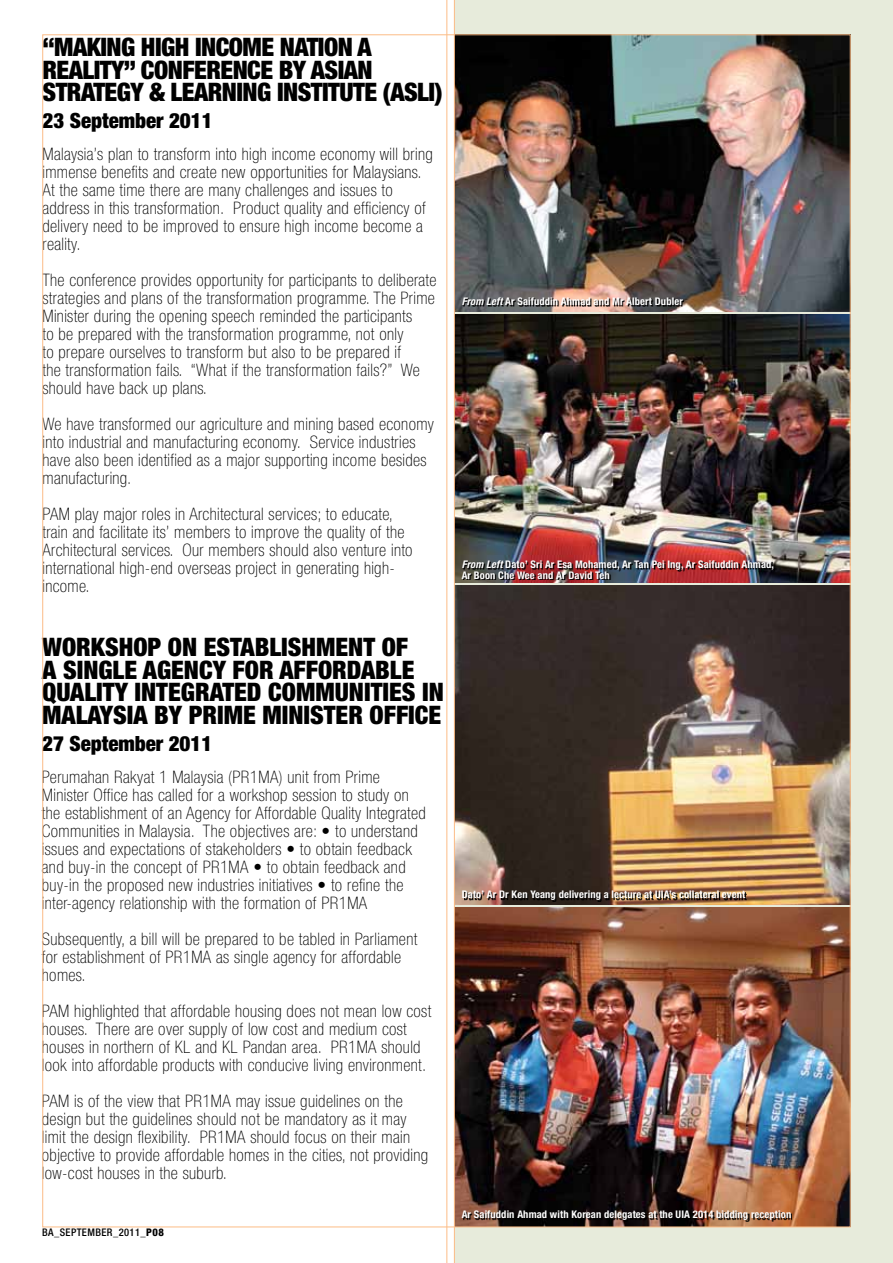
<style>
.page{position:relative;width:893px;height:1263px;background:#fff}
.page>*{position:absolute;margin:0;border:0;box-sizing:border-box;transform-origin:0 0}
.t1{font:900 condensed 25.5px "Helvetica Neue";color:#000}
.t2{font:900 condensed 21px "Helvetica Neue";color:#000}
.t3{font:100 condensed 17.25px/18px "Helvetica Neue";letter-spacing:.02em;color:#000}
.t4{font:700 condensed 10.5px/10.5px "Helvetica Neue";letter-spacing:.01em;color:#fff}
.t5{font:500 condensed 10.5px "Helvetica Neue";letter-spacing:.04em;color:#000}
.s1{font-weight:800}
.s2{font-style:italic}
</style>
<div class="page">
<div style="left:455px;top:0;width:438px;height:1263px;background:#e7ebdb"></div>
<img style="left:455px;top:585px;width:393px;height:320px">
<img style="left:455px;top:315px;width:393px;height:267px">
<img style="left:455px;top:37px;width:393px;height:275px">
<img style="left:455px;top:908px;width:393px;height:317px">
<hr style="left:447px;top:0;width:1px;height:1263px;background:#fcbc86">
<hr style="left:454px;top:0;width:1px;height:1263px;background:#fcbc86">
<svg style="left:463px;top:1211px;width:329px;height:10px;background:#38241a"></svg>
<svg style="left:464px;top:892px;width:282px;height:10px;background:#543d2b"></svg>
<img style="left:463px;top:561px;width:312px;height:19px">
<svg style="left:463px;top:299px;width:221px;height:8px;background:#544b48"></svg>
<h1 class="t1" style="left:42px;top:32px;width:44px">“MAKING</h1>
<h1 class="t1" style="left:141px;top:32px;width:76px">HIGH INCOME</h1>
<h1 class="t1" style="left:280px;top:32px;width:28px">NATION</h1>
<h1 class="t1" style="left:357px;top:32px;width:16px">A</h1>
<h1 class="t1" style="left:42px;top:54px;width:27px">REALITY</h1>
<h1 class="t1" style="left:124px;top:54px;width:85px">” CON FERENCE</h1>
<h1 class="t1" style="left:279px;top:54px;width:59px">BY ASIAN</h1>
<h1 class="t1" style="left:42px;top:77px;width:27px">STRATEGY</h1>
<h1 class="t1" style="left:149px;top:77px;width:35px">&amp; LEARNING</h1>
<h1 class="t1" style="left:277px;top:77px;width:19px">INSTITUTE</h1>
<h1 class="t1" style="left:383px;top:77px;width:61px">(ASLI)</h1>
<p class="t2" style="left:42px;top:108px;width:172px">23 SEPTEMBER 2011</p>
<p class="t3" style="left:42px;top:144px;width:392px">Malaysia’s plan to transform into high income economy will bring immense benefits and create new opportunities for Malaysians.<br>At the same time there are many challenges and issues to address in this transformation. Product quality and efficiency of delivery need to be improved to ensure high income become a reality.</p>
<p class="t3" style="left:42px;top:270px;width:396px">The conference provides opportunity for participants to deliberate strategies and plans of the transformation programme. The Prime Minister during the opening speech reminded the participants<br>to be prepared with the transformation programme, not only<br>to prepare ourselves to transform but also to be prepared if<br>the transformation fails. “What if the transformation fails?” We should have back up plans.</p>
<p class="t3" style="left:42px;top:414px;width:393px">We have transformed our agriculture and mining based economy into industrial and manufacturing economy. Service industries have also been identified as a major supporting income besides manufacturing.</p>
<p class="t3" style="left:42px;top:504px;width:372px">PAM play major roles in Architectural services; to educate, train and facilitate its’ members to improve the quality of the Architectural services. Our members should also venture into international high-end overseas project in generating high&shy;income.</p>
<h1 class="t1" style="left:42px;top:631px;width:16px">WORKSHOP</h1>
<h1 class="t1" style="left:168px;top:631px;width:63px">ON ESTABLISHMENT</h1>
<h1 class="t1" style="left:382px;top:631px;width:28px">OF</h1>
<h1 class="t1" style="left:42px;top:654px;width:48px">A SINGLE</h1>
<h1 class="t1" style="left:143px;top:654px;width:29px">AGENCY</h1>
<h1 class="t1" style="left:233px;top:654px;width:101px">FOR AFFORDABLE</h1>
<h1 class="t1" style="left:42px;top:676px;width:28px">QUALITY</h1>
<h1 class="t1" style="left:135px;top:676px;width:21px">INTEGRATED</h1>
<h1 class="t1" style="left:268px;top:676px;width:28px">COMMUNITIES</h1>
<h1 class="t1" style="left:422px;top:676px;width:11px">IN</h1>
<h1 class="t1" style="left:42px;top:699px;width:33px">MALAYSIA</h1>
<h1 class="t1" style="left:154px;top:699px;width:63px">BY PRIME</h1>
<h1 class="t1" style="left:262px;top:699px;width:32px">MINISTER</h1>
<h1 class="t1" style="left:370px;top:699px;width:51px">OFFICE</h1>
<p class="t2" style="left:42px;top:730px;width:172px">27 SEPTEMBER 2011</p>
<p class="t3" style="left:42px;top:768px;width:385px">Perumahan Rakyat 1 Malaysia (PR1MA) unit from Prime Minister Office has called for a workshop session to study on the establishment of an Agency for Affordable Quality Integrated Communities in Malaysia. The objectives are: • to understand issues and expectations of stakeholders • to obtain feedback and buy-in the concept of PR1MA • to obtain feedback and buy-in the proposed new industries initiatives • to refine the inter-agency relationship with the formation of PR1MA</p>
<p class="t3" style="left:42px;top:929px;width:377px">Subsequently, a bill will be prepared to be tabled in Parliament for establishment of PR1MA as single agency for affordable homes.</p>
<p class="t3" style="left:42px;top:1001px;width:391px">PAM highlighted that affordable housing does not mean low cost houses. There are over supply of low cost and medium cost houses in northern of KL and KL Pandan area. PR1MA should look into affordable products with conducive living environment.</p>
<p class="t3" style="left:42px;top:1091px;width:388px">PAM is of the view that PR1MA may issue guidelines on the design but the guidelines should not be mandatory as it may limit the design flexibility. PR1MA should focus on their main objective to provide affordable homes in the cities, not providing low-cost houses in the suburb.</p>
<p class="t5" style="left:42px;top:1226px;width:123px">BA_SEPTEMBER_2011_<span class="s1">P08</span></p>
<p class="t4" style="left:462px;top:296px;width:223px"><span class="s2">From Left</span> Ar Saifuddin Ahmad and Mr Albert Dubler</p>
<p class="t4" style="left:462px;top:559px;width:314px"><span class="s2">From Left</span> Dato’ Sri Ar Esa Mohamed, Ar Tan Pei Ing, Ar Saifuddin Ahmad,<br>Ar Boon Che Wee and Ar David Teh</p>
<p class="t4" style="left:462px;top:889px;width:285px">Dato’ Ar Dr Ken Yeang delivering a lecture at UIA’s collateral event</p>
<p class="t4" style="left:462px;top:1209px;width:331px">Ar Saifuddin Ahmad with Korean delegates at the UIA 2014 bidding reception</p>
</div>
